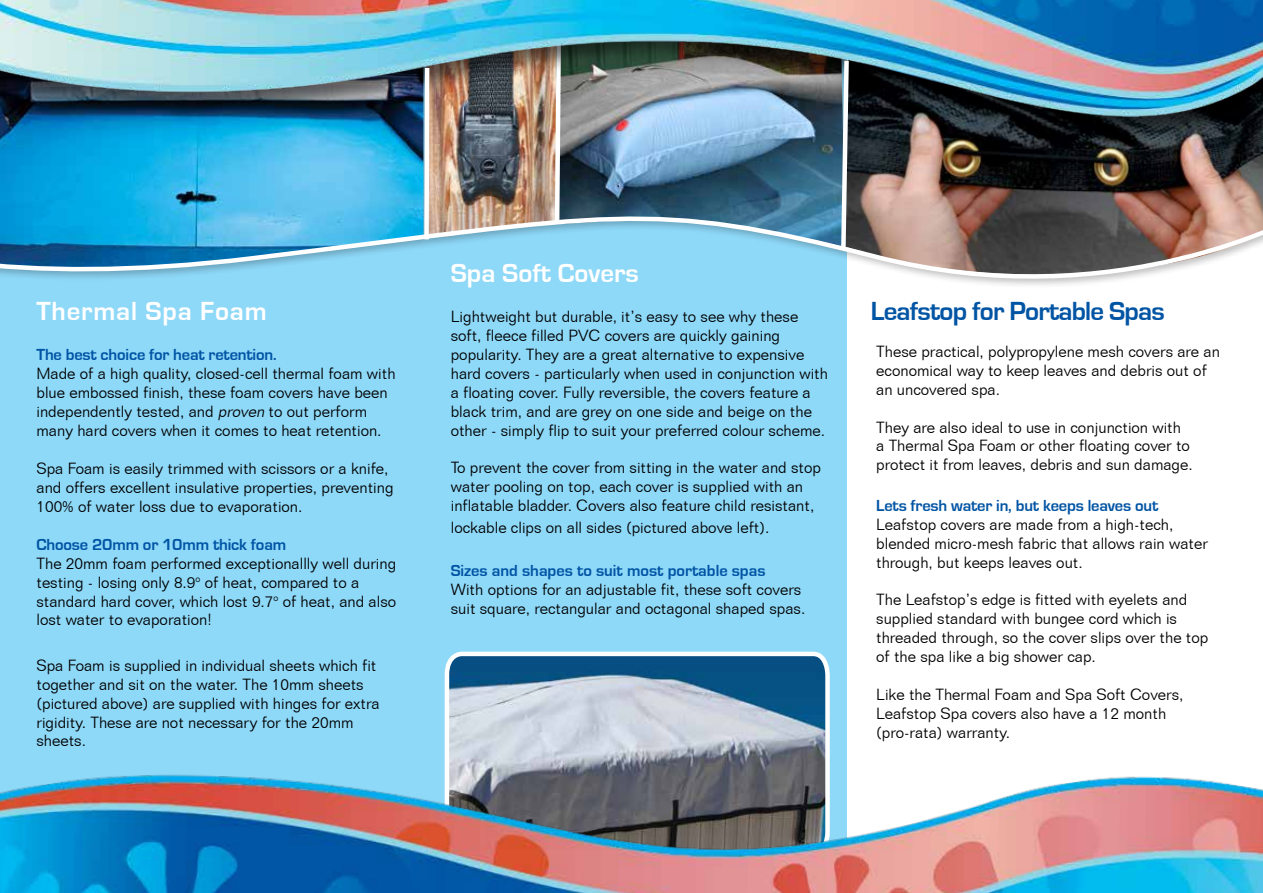
<style>
.page{position:relative;width:1263px;height:893px;background:#fff}
.page>*{position:absolute;margin:0;border:0;box-sizing:border-box;transform-origin:0 0}
.t1{font:700 27px "Eurostile";letter-spacing:-.03em;color:#0054a4}
.t2{font:700 27px "Eurostile";letter-spacing:.03em;color:#fff}
.t3{font:700 27px "Eurostile";color:#fff}
.t4{font:700 16.5px "Eurostile";letter-spacing:-.01em;color:#0054a4}
.t5{font:300 15.75px/18.9px "Folio BT";color:#000}
.s1{font-style:italic}
</style>
<div class="page">
<div style="left:0;top:42px;width:846px;height:851px;background:#8ed8f8"></div>
<svg style="left:444px;top:651px;width:386px;height:50px;background:#5a89ab"></svg>
<img style="left:851px;top:142px;width:412px;height:51px">
<img style="left:432px;top:142px;width:121px;height:51px">
<img style="left:563px;top:142px;width:276px;height:51px">
<svg style="left:553px;top:142px;width:10px;height:51px"></svg>
<img style="left:0;top:142px;width:422px;height:51px">
<img style="left:0;top:193px;width:1263px;height:126px">
<div style="left:0;top:0;width:1263px;height:142px;background:#000;opacity:.55"></div>
<img style="left:0;top:0;width:1263px;height:132px">
<img style="left:0;top:701px;width:1263px;height:192px">
<svg style="left:839px;top:56px;width:12px;height:197px;background:#819098"></svg>
<svg style="left:422px;top:63px;width:10px;height:181px;background:#bac5c8"></svg>
<h1 class="t2" style="left:36px;top:296px;width:232px">Thermal Spa Foam</h1>
<p class="t4" style="left:36px;top:346px;width:242px">The best choice for heat retention.</p>
<p class="t5" style="left:36px;top:364px;width:361px">Made of a high quality, closed-cell thermal foam with blue embossed finish, these foam covers have been independently tested, and <span class="s1">proven</span> to out perform many hard covers when it comes to heat retention.</p>
<p class="t5" style="left:36px;top:459px;width:359px">Spa Foam is easily trimmed with scissors or a knife, and offers excellent insulative properties, preventing<br>100% of water loss due to evaporation.</p>
<p class="t4" style="left:36px;top:535px;width:251px">Choose 20mm or 10mm thick foam</p>
<p class="t5" style="left:36px;top:554px;width:361px">The 20mm foam performed exceptionallly well during testing - losing only 8.9<sup>o</sup> of heat, compared to a standard hard cover, which lost 9.7<sup>o</sup> of heat, and also lost water to evaporation!</p>
<p class="t5" style="left:36px;top:656px;width:345px">Spa Foam is supplied in individual sheets which fit together and sit on the water. The 10mm sheets (pictured above) are supplied with hinges for extra rigidity. These are not necessary for the 20mm sheets.</p>
<h1 class="t3" style="left:451px;top:258px;width:190px">Spa Soft Covers</h1>
<p class="t5" style="left:451px;top:307px;width:379px">Lightweight but durable, it’s easy to see why these soft, fleece filled PVC covers are quickly gaining popularity. They are a great alternative to expensive hard covers - particularly when used in conjunction with a floating cover. Fully reversible, the covers feature a black trim, and are grey on one side and beige on the other - simply flip to suit your preferred colour scheme.</p>
<p class="t5" style="left:451px;top:458px;width:372px">To prevent the cover from sitting in the water and stop water pooling on top, each cover is supplied with an inflatable bladder. Covers also feature child resistant,</p>
<p class="t5" style="left:451px;top:518px;width:320px">lockable clips on all sides (pictured above left).</p>
<p class="t4" style="left:451px;top:561px;width:316px">Sizes and shapes to suit most portable spas</p>
<p class="t5" style="left:451px;top:580px;width:356px">With options for an adjustable fit, these soft covers suit square, rectangular and octagonal shaped spas.</p>
<h1 class="t1" style="left:871px;top:296px;width:295px">Leafstop for Portable Spas</h1>
<p class="t5" style="left:876px;top:342px;width:345px">These practical, polypropylene mesh covers are an economical way to keep leaves and debris out of an uncovered spa.</p>
<p class="t5" style="left:876px;top:417px;width:318px">They are also ideal to use in conjunction with a Thermal Spa Foam or other floating cover to protect it from leaves, debris and sun damage.</p>
<p class="t4" style="left:876px;top:496px;width:284px">Lets fresh water in, but keeps leaves out</p>
<p class="t5" style="left:876px;top:515px;width:333px">Leafstop covers are made from a high-tech, blended micro-mesh fabric that allows rain water through, but keeps leaves out.</p>
<p class="t5" style="left:876px;top:590px;width:334px">The Leafstop’s edge is fitted with eyelets and supplied standard with bungee cord which is threaded through, so the cover slips over the top of the spa like a big shower cap.</p>
<p class="t5" style="left:876px;top:685px;width:309px">Like the Thermal Foam and Spa Soft Covers,<br>Leafstop Spa covers also have a 12 month (pro-rata) warranty.</p>
</div>
